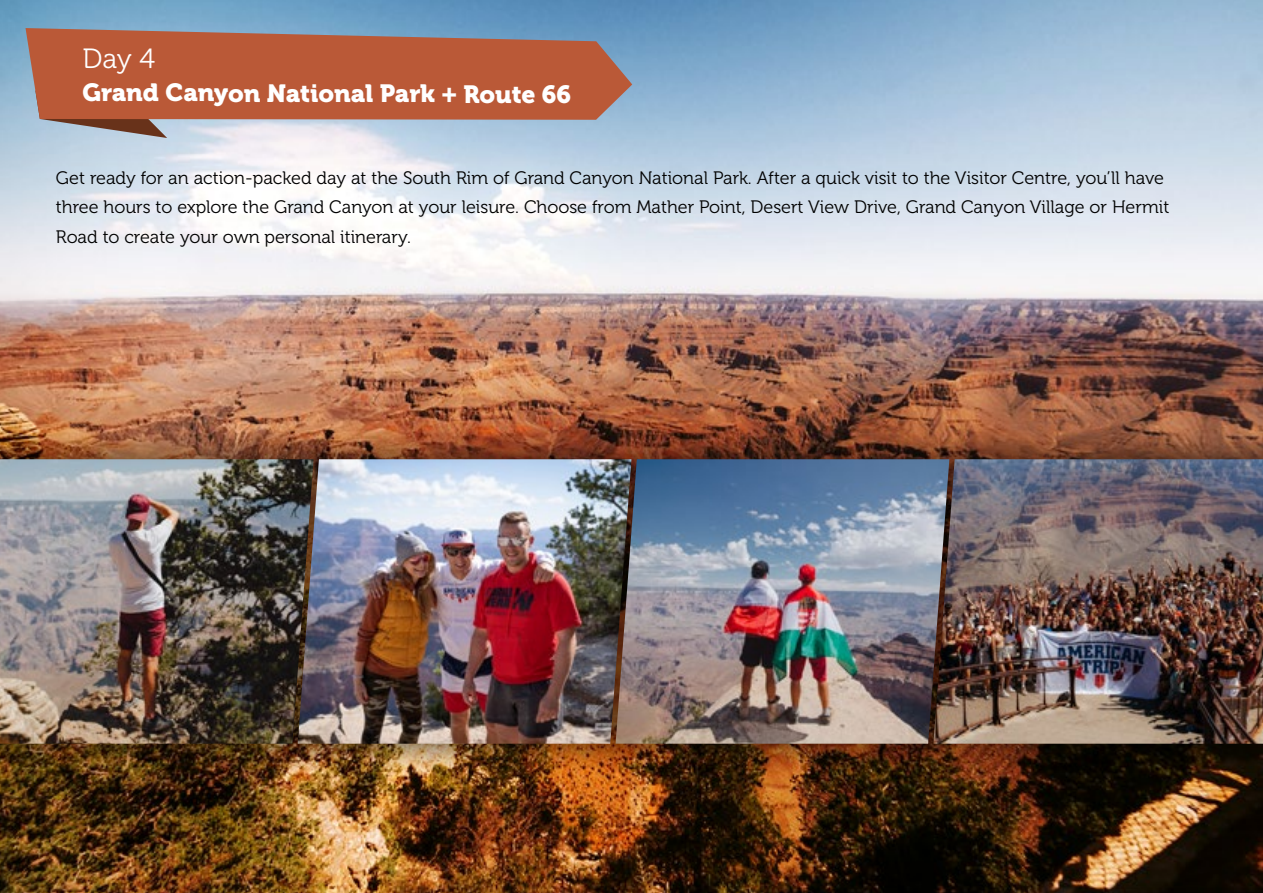
<style>
.page{position:relative;width:1263px;height:893px;background:#fff}
.page>*{position:absolute;margin:0;border:0;box-sizing:border-box;transform-origin:0 0}
.t1{font:27.75px "Museo 300";color:#fff}
.t2{font:24.75px "Museo 900";letter-spacing:-.005em;color:#fff}
.t3{font:18px/29.2px "Museo 300";color:#000}
</style>
<div class="page">
<img style="left:0;top:0;width:1263px;height:893px">
<svg style="left:35px;top:120px;width:132px;height:18px;background:#989193"></svg>
<svg style="left:26px;top:28px;width:606px;height:92px;background:#b26248"></svg>
<div style="left:0;top:427px;width:1263px;height:349px;background:#000;opacity:.5"></div>
<img style="left:631px;top:459px;width:302px;height:285px">
<img style="left:933px;top:459px;width:330px;height:285px">
<img style="left:314px;top:459px;width:317px;height:285px">
<img style="left:0;top:459px;width:314px;height:285px">
<h1 class="t1" style="left:83px;top:44px;width:74px">Day 4</h1>
<h2 class="t2" style="left:82px;top:79px;width:490px">Grand Canyon National Park + Route 66</h2>
<p class="t3" style="left:56px;top:164px;width:1115px">Get ready for an action-packed day at the South Rim of Grand Canyon National Park. After a quick visit to the Visitor Centre, you’ll have three hours to explore the Grand Canyon at your leisure. Choose from Mather Point, Desert View Drive, Grand Canyon Village or Hermit<br>Road to create your own personal itinerary.</p>
</div>
